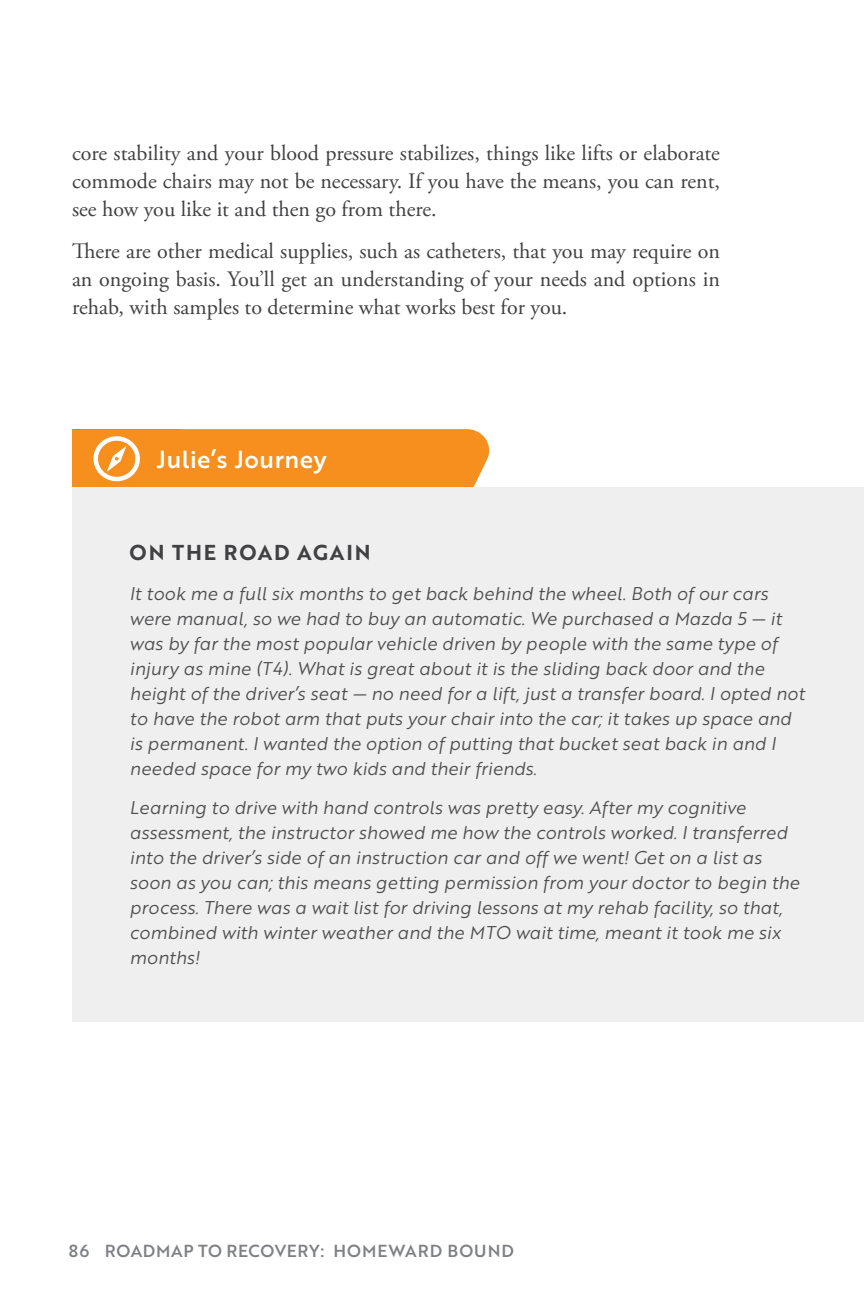
<style>
.page{position:relative;width:864px;height:1296px;background:#fff}
.page>*{position:absolute;margin:0;border:0;box-sizing:border-box;transform-origin:0 0}
.t1{font:24px "Brother 1816 Medium";letter-spacing:.02em;color:#fff}
.t2{font:22px/28px "Adobe Garamond Pro";color:#414042;text-align:justify}
.t3{font:21px "Brother 1816 Bold";letter-spacing:.09em;color:#414042}
.t4{font:18px/25px "Brother 1816 Book Italic";color:#4d4d4f}
.t5{font:17px "Brother 1816 Medium";letter-spacing:.04em;color:#7e8083}
</style>
<div class="page">
<div style="left:72px;top:488px;width:792px;height:534px;background:#efeff0"></div>
<svg style="left:72px;top:429px;width:417px;height:59px;background:#f7952b"></svg>
<p class="t2" style="left:72px;top:140px;width:650px">core stability and your blood pressure stabilizes, things like lifts or elaborate commode chairs may not be necessary. If you have the means, you can rent, see how you like it and then go from there.</p>
<p class="t2" style="left:72px;top:238px;width:650px">There are other medical supplies, such as catheters, that you may require on an ongoing basis. You’ll get an understanding of your needs and options in rehab, with samples to determine what works best for you.</p>
<h1 class="t1" style="left:157px;top:441px;width:171px">Julie’s Journey</h1>
<p class="t3" style="left:130px;top:537px;width:243px">ON THE ROAD AGAIN</p>
<p class="t4" style="left:130px;top:580px;width:677px">It took me a full six months to get back behind the wheel. Both of our cars were manual, so we had to buy an automatic. We purchased a Mazda 5 — it was by far the most popular vehicle driven by people with the same type of injury as mine (T4). What is great about it is the sliding back door and the height of the driver’s seat — no need for a lift, just a transfer board. I opted not to have the robot arm that puts your chair into the car; it takes up space and is permanent. I wanted the option of putting that bucket seat back in and I needed space for my two kids and their friends.</p>
<p class="t4" style="left:130px;top:795px;width:671px">Learning to drive with hand controls was pretty easy. After my cognitive assessment, the instructor showed me how the controls worked. I transferred into the driver’s side of an instruction car and off we went! Get on a list as soon as you can; this means getting permission from your doctor to begin the process. There was a wait list for driving lessons at my rehab facility, so that, combined with winter weather and the MTO wait time, meant it took me six months!</p>
<p class="t5" style="left:69px;top:1238px;width:447px">86 ROADMAP TO RECOVERY: HOMEWARD BOUND</p>
</div>
